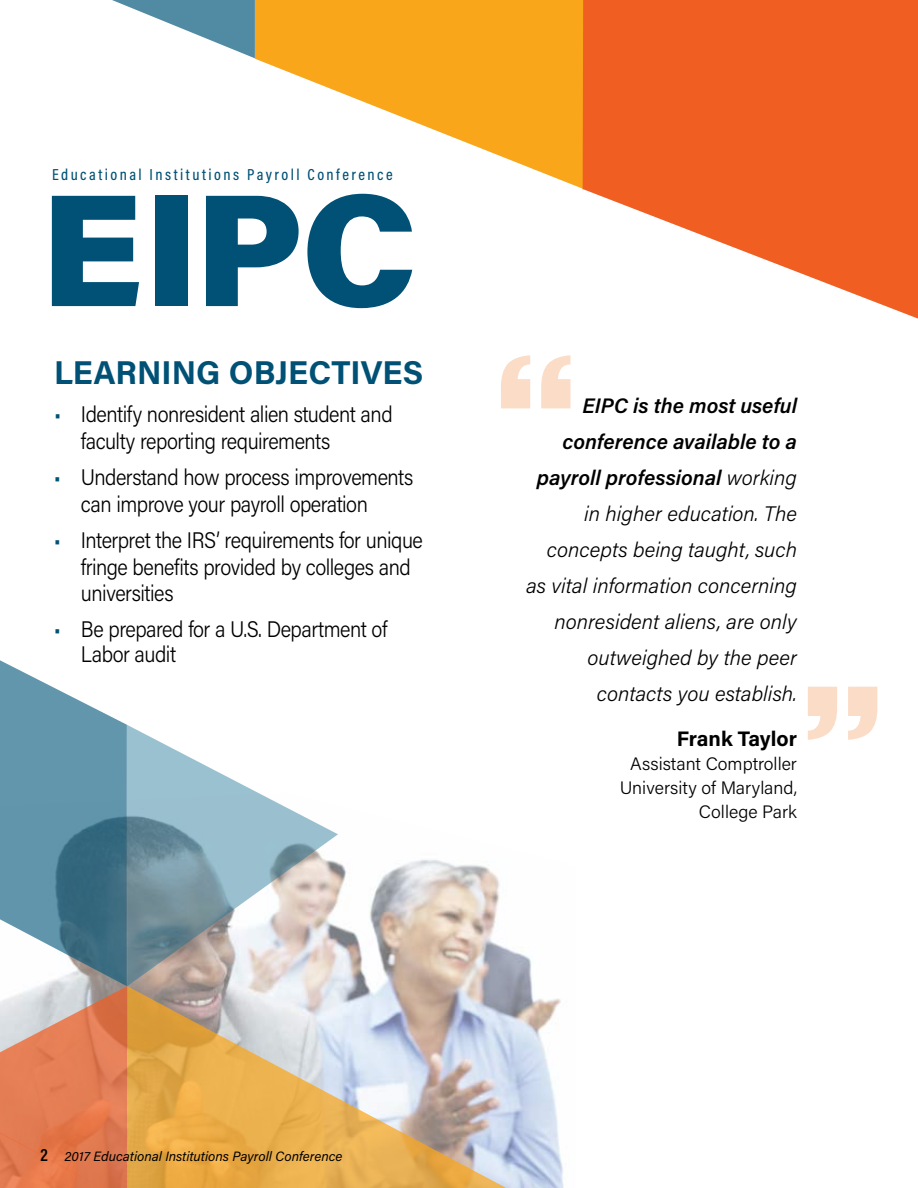
<style>
.page{position:relative;width:918px;height:1188px;background:#fff}
.page>*{position:absolute;margin:0;border:0;box-sizing:border-box;transform-origin:0 0}
.t1{font:900 160.05px "Acumin Pro";color:#005175}
.t2{font:700 33px "Acumin Pro";color:#005175}
.t3{font:300 22.5px/27px "Acumin Pro";letter-spacing:-.025em;color:#000;scale:.9 1}
.t4{font:italic 300 21px/36px "Acumin Pro";color:#000;text-align:right}
.t5{font:700 21px "Acumin Pro";color:#000}
.t6{font:300 18px/24px "Acumin Pro";color:#000;text-align:right}
.t7{font:500 16.05px "Acumin Pro Cond";letter-spacing:.15em;color:#005175}
.t8{font:italic 13.5px "Acumin Pro";color:#000}
.s1{color:#005175}
.s2{font-weight:600}
.s3{font-family:"Acumin Pro Cond";font-weight:600;font-style:normal;font-size:18px}
</style>
<div class="page">
<img style="left:338px;top:860px;width:226px;height:328px">
<svg style="left:255px;top:0;width:328px;height:190px;fill:#faa61a"></svg>
<svg style="left:583px;top:0;width:335px;height:319px;fill:#f15e22"></svg>
<svg style="left:112px;top:0;width:143px;height:58px"></svg>
<svg style="left:127px;top:725px;width:211px;height:184px"></svg>
<svg style="left:127px;top:909px;width:405px;height:279px;background:#d2bd9e"></svg>
<svg style="left:0;top:660px;width:127px;height:528px;background:#9e9694"></svg>
<svg style="left:501px;top:355px;width:69px;height:53px"></svg>
<svg style="left:808px;top:687px;width:69px;height:53px"></svg>
<p class="t7" style="left:52px;top:165px;width:342px">Educational Institutions Payroll Conference</p>
<h1 class="t1" style="left:40px;top:137px;width:378px">EIPC</h1>
<h2 class="t2" style="left:54px;top:349px;width:371px">LEARNING OBJECTIVES</h2>
<p class="t3" style="left:81px;top:400px;width:348px;text-indent:-27px"><span class="s1">•</span> Identify nonresident alien student and faculty reporting requirements</p>
<p class="t3" style="left:81px;top:463px;width:371px;text-indent:-27px"><span class="s1">•</span> Understand how process improvements can improve your payroll operation</p>
<p class="t3" style="left:81px;top:526px;width:381px;line-height:26.2px;text-indent:-27px"><span class="s1">•</span> Interpret the IRS’ requirements for unique fringe benefits provided by colleges and universities</p>
<p class="t3" style="left:81px;top:615px;width:342px;line-height:25.5px;text-indent:-27px"><span class="s1">•</span> Be prepared for a U.S. Department of<br>Labor audit</p>
<p class="t4" style="left:526px;top:387px;width:273px"><span class="s2">EIPC is the most useful conference available to a payroll professional</span> working in higher education. The concepts being taught, such as vital information concerning nonresident aliens, are only outweighed by the peer contacts you establish.</p>
<p class="t5" style="left:677px;top:724px;width:122px">Frank Taylor</p>
<p class="t6" style="left:620px;top:751px;width:179px">Assistant Comptroller<br>University of Maryland,<br>College Park</p>
<p class="t8" style="left:40px;top:1147px;width:304px"><span class="s3">2</span> 2017 Educational Institutions Payroll Conference</p>
</div>
